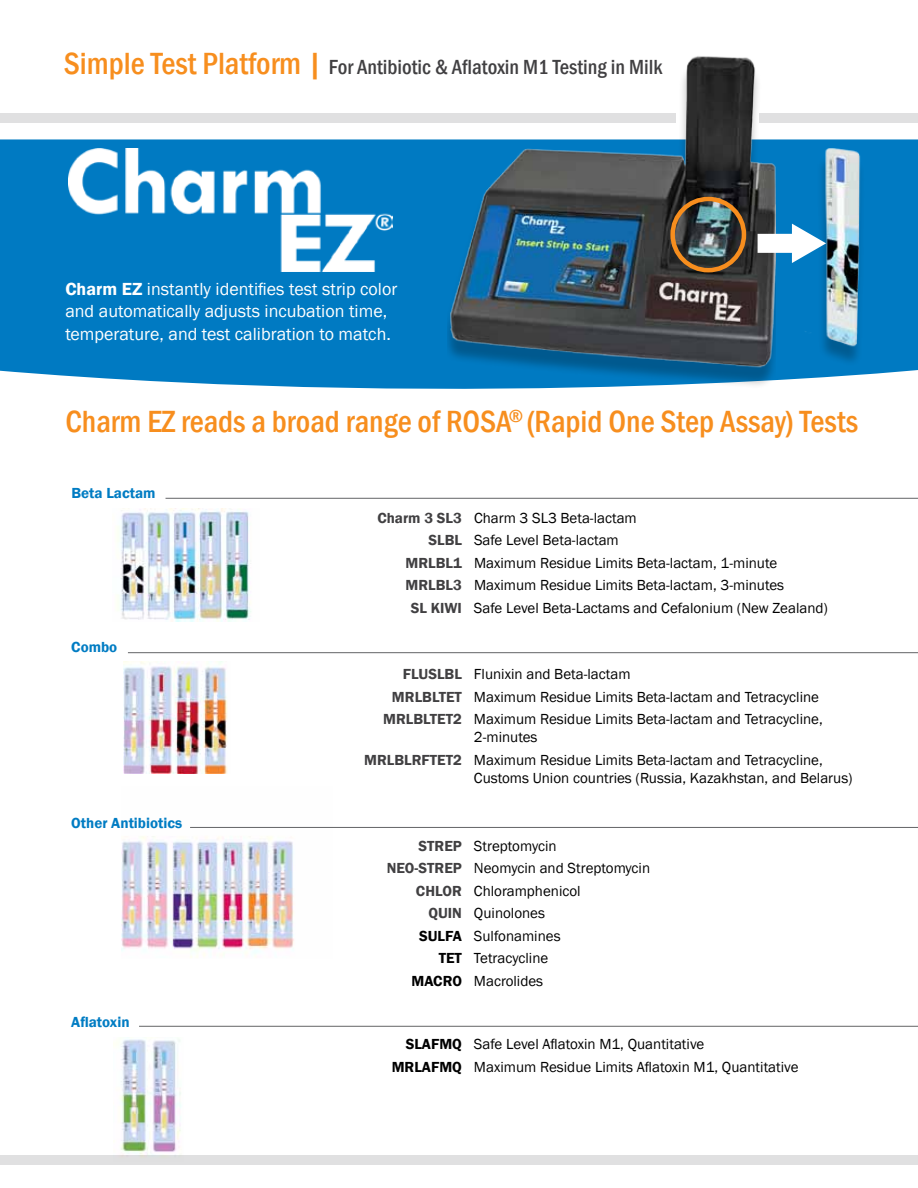
<style>
.page{position:relative;width:918px;height:1188px;background:#fff}
.page>*{position:absolute;margin:0;border:0;box-sizing:border-box;transform-origin:0 0}
.t1{font:500 condensed 31.5px "Franklin Gothic";color:#f78e1e}
.t2{font:500 condensed 21px "Franklin Gothic";color:#414042}
.t3{font:18px/21.6px "Franklin Gothic";color:#fff}
.t4{font:15px/22.5px "Franklin Gothic";color:#000}
.t5{font:600 15px "Franklin Gothic";color:#007cc3}
.s1{font-size:31.5px;color:#f78e1e}
.s2{font-weight:600}
.s3{font-weight:600;color:#414042}
</style>
<div class="page">
<img style="left:121px;top:826px;width:211px;height:132px">
<img style="left:120px;top:1039px;width:61px;height:116px">
<img style="left:123px;top:662px;width:105px;height:112px">
<div style="left:0;top:139px;width:918px;height:250px;background:#007ac2"></div>
<img style="left:69px;top:149px;width:324px;height:123px">
<div style="left:448px;top:63px;width:328px;height:326px;background:#000;opacity:.27"></div>
<img style="left:448px;top:56px;width:328px;height:322px">
<div style="left:801px;top:155px;width:65px;height:212px;background:#000;opacity:.25"></div>
<img style="left:782px;top:148px;width:114px;height:206px">
<div style="left:670px;top:197px;width:76px;height:75px;border:4px solid #f78e1e;border-radius:50%"></div>
<svg style="left:758px;top:224px;width:68px;height:39px"></svg>
<img style="left:120px;top:508px;width:131px;height:114px">
<hr style="left:166px;top:498px;width:752px;height:1px;background:#636466">
<hr style="left:128px;top:652px;width:790px;height:1px;background:#636466">
<hr style="left:190px;top:827px;width:728px;height:1px;background:#636466">
<hr style="left:139px;top:1026px;width:779px;height:1px;background:#636466">
<div style="left:0;top:113px;width:676px;height:9px;background:#e0e0e1"></div>
<div style="left:0;top:1155px;width:918px;height:9px;background:#e0e0e1"></div>
<div style="left:759px;top:113px;width:159px;height:9px;background:#e0e0e1"></div>
<h2 class="t2" style="left:64px;top:53px;width:600px"><span class="s1">Simple Test Platform |</span> For Antibiotic &amp; Aflatoxin M1 Testing in Milk</h2>
<p class="t3" style="left:65px;top:279px;width:334px"><span class="s2">Charm EZ</span> instantly identifies test strip color and automatically adjusts incubation time,</p>
<p class="t3" style="left:65px;top:324px;width:327px">temperature, and test calibration to match.</p>
<h1 class="t1" style="left:65px;top:401px;width:794px">Charm EZ reads a broad range of ROSA<sup>®</sup> (Rapid One Step Assay) Tests</h1>
<p class="t5" style="left:71px;top:484px;width:86px">Beta Lactam</p>
<p class="t5" style="left:71px;top:638px;width:47px">Combo</p>
<p class="t5" style="left:71px;top:813px;width:112px">Other Antibiotics</p>
<p class="t5" style="left:71px;top:1012px;width:60px">Aflatoxin</p>
<p class="t4" style="left:377px;top:507px;width:261px"><span class="s3">Charm 3 SL3</span> Charm 3 SL3 Beta-lactam</p>
<p class="t4" style="left:428px;top:529px;width:192px"><span class="s3">SLBL</span> Safe Level Beta-lactam</p>
<p class="t4" style="left:406px;top:552px;width:373px"><span class="s3">MRLBL1</span> Maximum Residue Limits Beta-lactam, 1-minute</p>
<p class="t4" style="left:406px;top:574px;width:380px"><span class="s3">MRLBL3</span> Maximum Residue Limits Beta-lactam, 3-minutes</p>
<p class="t4" style="left:411px;top:597px;width:419px"><span class="s3">SL KIWI</span> Safe Level Beta-Lactams and Cefalonium (N ew Zealand)</p>
<p class="t4" style="left:403px;top:663px;width:229px"><span class="s3">FLUSLBL</span> Flunixin and Beta-lactam</p>
<p class="t4" style="left:392px;top:686px;width:429px"><span class="s3">MRLBLTET</span> Maximum Residue Limits Beta-lactam and Tetracycline</p>
<p class="t4" style="left:383px;top:708px;width:441px"><span class="s3">MRLBLTET2</span> Maximum Residue Limits Beta-lactam and Tetracycline,</p>
<p class="t4" style="left:364px;top:726px;width:460px;text-indent:110px">2-minutes<br><span class="s3">MRLBLRFTET2</span> Maximum Residue Limits Beta-lactam and Tetracycline,</p>
<p class="t4" style="left:474px;top:767px;width:380px">Customs Union countries (Russia, Kazakhstan, and Belarus)</p>
<p class="t4" style="left:418px;top:835px;width:140px"><span class="s3">STREP</span> Streptomycin</p>
<p class="t4" style="left:387px;top:857px;width:265px"><span class="s3">NEO-STREP</span> N eomycin and Streptomycin</p>
<p class="t4" style="left:416px;top:880px;width:166px"><span class="s3">CHLOR</span> Chloramphenicol</p>
<p class="t4" style="left:429px;top:902px;width:118px"><span class="s3">QUIN</span> Quinolones</p>
<p class="t4" style="left:419px;top:925px;width:143px"><span class="s2">SULFA</span> Sulfonamines</p>
<p class="t4" style="left:439px;top:947px;width:111px"><span class="s2">TET</span> Tetracycline</p>
<p class="t4" style="left:412px;top:970px;width:133px"><span class="s2">MACRO</span> Macrolides</p>
<p class="t4" style="left:392px;top:1033px;width:408px;text-indent:14px"><span class="s2">SLAFMQ</span> Safe Level Aflatoxin M1, Quantitative<br><span class="s2">MRLAFMQ</span> Maximum Residue Limits Aflatoxin M1, Quantitative</p>
</div>
